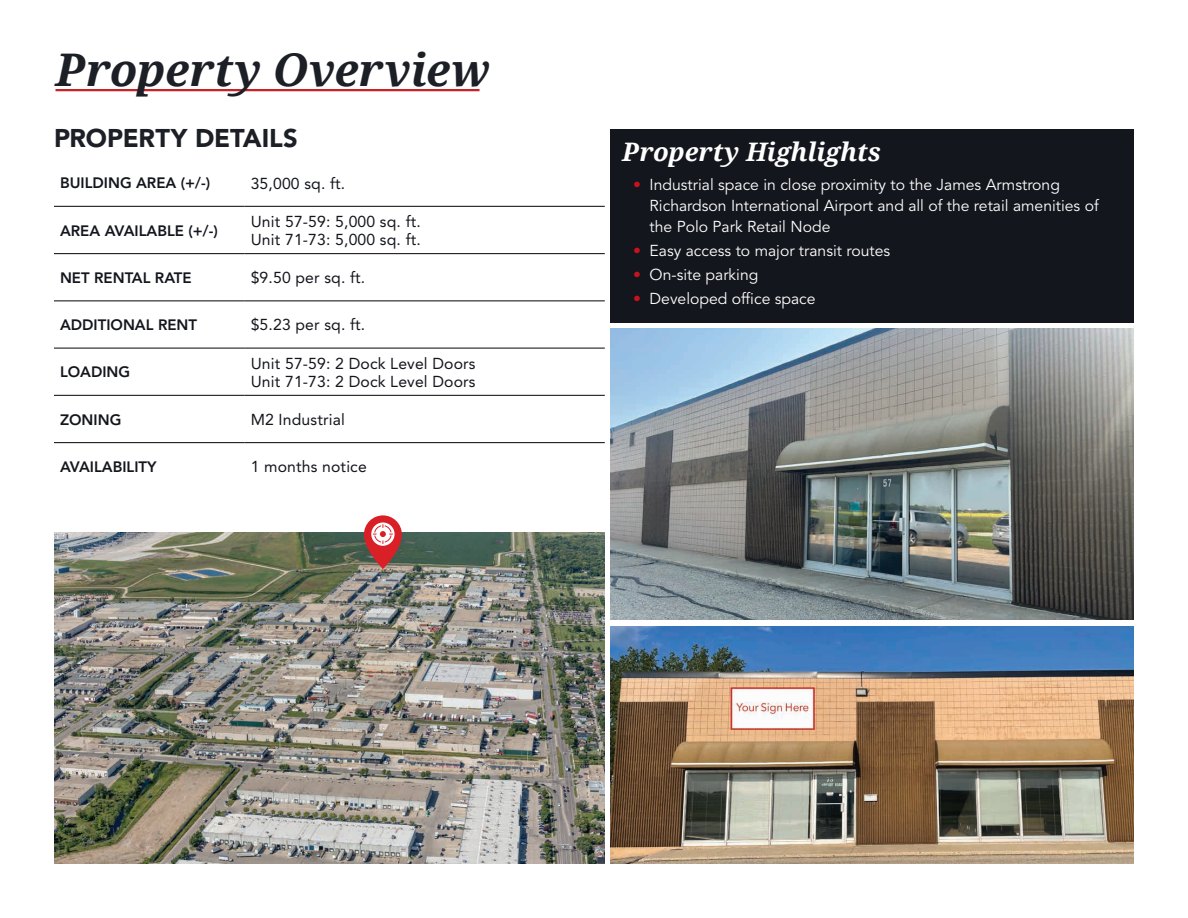
<style>
.page{position:relative;width:1188px;height:918px;background:#fff}
.page>*{position:absolute;margin:0;border:0;box-sizing:border-box;transform-origin:0 0}
.t1{font:italic 700 45px "Droid Serif";color:#1d1f26}
.t2{font:italic 700 25.5px "Droid Serif";letter-spacing:.005em;color:#fff}
.t3{font:900 25.5px "Avenir LT Std";letter-spacing:-.005em;color:#1d1f26}
.t4{font:15.75px/21px "Avenir LT Std";color:#fff}
.t5{font:15.75px/18px "Avenir LT Std";letter-spacing:.01em;color:#14161d}
.t6{font:800 15px "Avenir LT Std";color:#14161d}
.s1{color:#c8131b}
</style>
<div class="page">
<hr style="left:56px;top:89px;width:424px;height:2px;background:#c82026">
<hr style="left:54px;top:206px;width:191px;height:1px;background:#231f20">
<hr style="left:245px;top:206px;width:360px;height:1px;background:#231f20">
<hr style="left:54px;top:253px;width:191px;height:1px;background:#231f20">
<hr style="left:245px;top:253px;width:360px;height:1px;background:#231f20">
<hr style="left:54px;top:300px;width:191px;height:1px;background:#231f20">
<hr style="left:245px;top:300px;width:360px;height:1px;background:#231f20">
<hr style="left:54px;top:348px;width:191px;height:1px;background:#231f20">
<hr style="left:245px;top:348px;width:360px;height:1px;background:#231f20">
<hr style="left:54px;top:395px;width:191px;height:1px;background:#231f20">
<hr style="left:245px;top:395px;width:360px;height:1px;background:#231f20">
<hr style="left:54px;top:442px;width:191px;height:1px;background:#231f20">
<hr style="left:245px;top:442px;width:360px;height:1px;background:#231f20">
<div style="left:610px;top:129px;width:524px;height:194px;background:#14161d"></div>
<img style="left:611px;top:328px;width:523px;height:291px">
<img style="left:611px;top:626px;width:523px;height:238px">
<img style="left:54px;top:532px;width:551px;height:331px">
<svg style="left:364px;top:515px;width:38px;height:54px"></svg>
<h1 class="t1" style="left:56px;top:39px;width:436px">Property Overview</h1>
<h2 class="t3" style="left:54px;top:123px;width:245px">PROPERTY DETAILS</h2>
<p class="t6" style="left:60px;top:174px;width:152px">BUILDING AREA (+/-)</p>
<p class="t5" style="left:251px;top:174px;width:96px">35,000 sq. ft.</p>
<p class="t6" style="left:60px;top:222px;width:159px">AREA AVAILABLE (+/-)</p>
<p class="t5" style="left:251px;top:213px;width:172px">Unit 57-59: 5,000 sq. ft.<br>Unit 71-73: 5,000 sq. ft.</p>
<p class="t6" style="left:60px;top:269px;width:133px">NET RENTAL RATE</p>
<p class="t5" style="left:251px;top:269px;width:116px">$9.50 per sq. ft.</p>
<p class="t6" style="left:60px;top:316px;width:139px">ADDITIONAL RENT</p>
<p class="t5" style="left:251px;top:316px;width:116px">$5.23 per sq. ft.</p>
<p class="t6" style="left:60px;top:363px;width:72px">LOADING</p>
<p class="t5" style="left:251px;top:354px;width:226px">Unit 57-59: 2 Dock Level Doors<br>Unit 71-73: 2 Dock Level Doors</p>
<p class="t6" style="left:60px;top:411px;width:63px">ZONING</p>
<p class="t5" style="left:251px;top:411px;width:96px">M2 Industrial</p>
<p class="t6" style="left:60px;top:458px;width:98px">AVAILABILITY</p>
<p class="t5" style="left:251px;top:458px;width:118px">1 months notice</p>
<h2 class="t2" style="left:622px;top:134px;width:260px">Property Highlights</h2>
<p class="t4" style="left:650px;top:175px;width:451px;text-indent:-17px"><span class="s1">•</span> Industrial space in close proximity to the James Armstrong<br>Richardson International Airport and all of the retail amenities of the Polo Park Retail Node</p>
<p class="t4" style="left:633px;top:241px;width:259px"><span class="s1">•</span> Easy access to major transit routes</p>
<p class="t4" style="left:633px;top:265px;width:127px"><span class="s1">•</span> On-site parking</p>
<p class="t4" style="left:633px;top:289px;width:184px"><span class="s1">•</span> Developed office space</p>
</div>
